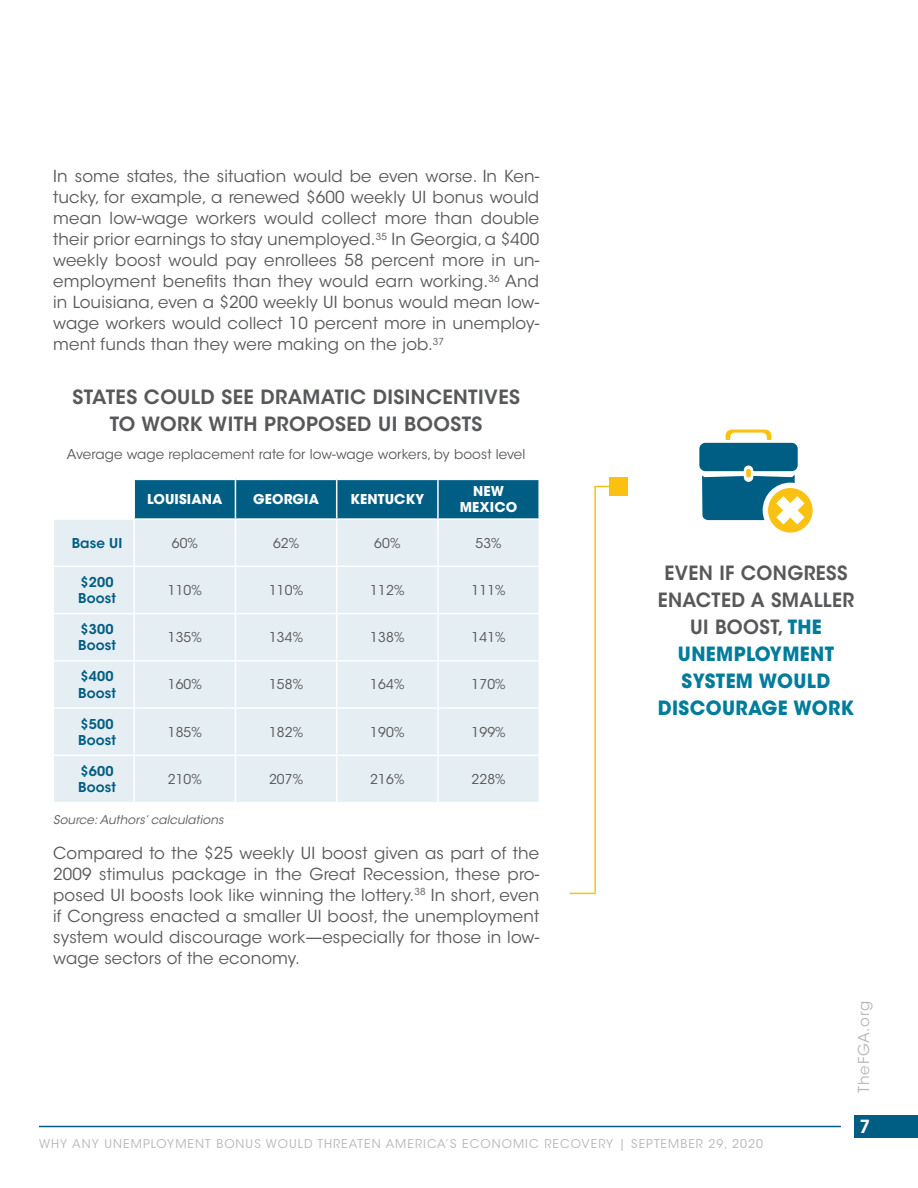
<style>
.page{position:relative;width:918px;height:1188px;background:#fff}
.page>*{position:absolute;margin:0;border:0;box-sizing:border-box;transform-origin:0 0}
.margin_header{font:700 19.5px/27px "ITC Avant Garde Std";letter-spacing:.02em;color:#007c9b;text-align:center;scale:.96 1}
.margin_header-2{font:600 19.5px/27px "ITC Avant Garde Std";letter-spacing:.02em;color:#57585a;text-align:center}
.t1{font:600 18px "ITC Avant Garde Std";color:#fff}
.Body_Text{font:16.5px/21px "ITC Avant Garde Std";letter-spacing:.01em;color:#57585a;text-align:justify}
.t2{font:15px "ITC Avant Garde Std";letter-spacing:.05em;color:#b6b7bb}
.Body_Text-2{font:13.5px "ITC Avant Garde Std";letter-spacing:.01em;color:#57585a}
.Body_Text-3{font:600 13.5px/16.2px "ITC Avant Garde Std";letter-spacing:.01em;color:#005d83}
.Body_Text-4{font:700 13.5px/16.2px "ITC Avant Garde Std";letter-spacing:.01em;color:#fff;text-align:center}
.t3{font:12px "ITC Avant Garde Std";letter-spacing:.09em;color:#b6b7bb}
.Source{font:italic 12px "ITC Avant Garde Std";letter-spacing:.01em;color:#57585a}
.s1{font-weight:600;color:#57585a}
</style>
<div class="page">
<hr style="left:39px;top:1126px;width:802px;height:1px;background:#005d83">
<div style="left:854px;top:1115px;width:64px;height:23px;background:#005d83"></div>
<div style="left:135px;top:480px;width:403px;height:38px;background:#005d83"></div>
<div style="left:54px;top:520px;width:484px;height:282px;background:#e5eef2"></div>
<hr style="left:133px;top:756px;width:2px;height:46px;background:#fff">
<hr style="left:235px;top:756px;width:1px;height:46px;background:#fff">
<hr style="left:336px;top:756px;width:1px;height:46px;background:#fff">
<hr style="left:437px;top:756px;width:2px;height:46px;background:#fff">
<hr style="left:235px;top:480px;width:1px;height:38px;background:#fff">
<hr style="left:336px;top:480px;width:1px;height:38px;background:#fff">
<hr style="left:437px;top:480px;width:2px;height:38px;background:#fff">
<hr style="left:133px;top:520px;width:2px;height:46px;background:#fff">
<hr style="left:235px;top:520px;width:1px;height:46px;background:#fff">
<hr style="left:336px;top:520px;width:1px;height:46px;background:#fff">
<hr style="left:437px;top:520px;width:2px;height:46px;background:#fff">
<hr style="left:52px;top:566px;width:82px;height:1px;background:#fff">
<hr style="left:134px;top:566px;width:101px;height:1px;background:#fff">
<hr style="left:133px;top:567px;width:2px;height:46px;background:#fff">
<hr style="left:235px;top:566px;width:102px;height:1px;background:#fff">
<hr style="left:235px;top:567px;width:1px;height:46px;background:#fff">
<hr style="left:337px;top:566px;width:101px;height:1px;background:#fff">
<hr style="left:336px;top:567px;width:1px;height:46px;background:#fff">
<hr style="left:438px;top:566px;width:102px;height:1px;background:#fff">
<hr style="left:437px;top:567px;width:2px;height:46px;background:#fff">
<hr style="left:52px;top:613px;width:82px;height:1px;background:#fff">
<hr style="left:134px;top:613px;width:101px;height:1px;background:#fff">
<hr style="left:133px;top:614px;width:2px;height:46px;background:#fff">
<hr style="left:235px;top:613px;width:102px;height:1px;background:#fff">
<hr style="left:235px;top:614px;width:1px;height:46px;background:#fff">
<hr style="left:337px;top:613px;width:101px;height:1px;background:#fff">
<hr style="left:336px;top:614px;width:1px;height:46px;background:#fff">
<hr style="left:438px;top:613px;width:102px;height:1px;background:#fff">
<hr style="left:437px;top:614px;width:2px;height:46px;background:#fff">
<hr style="left:52px;top:660px;width:82px;height:2px;background:#fff">
<hr style="left:134px;top:660px;width:101px;height:2px;background:#fff">
<hr style="left:133px;top:662px;width:2px;height:45px;background:#fff">
<hr style="left:235px;top:660px;width:102px;height:2px;background:#fff">
<hr style="left:235px;top:662px;width:1px;height:45px;background:#fff">
<hr style="left:337px;top:660px;width:101px;height:2px;background:#fff">
<hr style="left:336px;top:662px;width:1px;height:45px;background:#fff">
<hr style="left:438px;top:660px;width:102px;height:2px;background:#fff">
<hr style="left:437px;top:662px;width:2px;height:45px;background:#fff">
<hr style="left:52px;top:707px;width:82px;height:2px;background:#fff">
<hr style="left:134px;top:707px;width:101px;height:2px;background:#fff">
<hr style="left:133px;top:709px;width:2px;height:46px;background:#fff">
<hr style="left:235px;top:707px;width:102px;height:2px;background:#fff">
<hr style="left:235px;top:709px;width:1px;height:46px;background:#fff">
<hr style="left:337px;top:707px;width:101px;height:2px;background:#fff">
<hr style="left:336px;top:709px;width:1px;height:46px;background:#fff">
<hr style="left:438px;top:707px;width:102px;height:2px;background:#fff">
<hr style="left:437px;top:709px;width:2px;height:46px;background:#fff">
<hr style="left:52px;top:755px;width:82px;height:1px;background:#fff">
<hr style="left:134px;top:755px;width:101px;height:1px;background:#fff">
<hr style="left:235px;top:755px;width:102px;height:1px;background:#fff">
<hr style="left:337px;top:755px;width:101px;height:1px;background:#fff">
<hr style="left:438px;top:755px;width:102px;height:1px;background:#fff">
<svg style="left:699px;top:430px;width:114px;height:103px"></svg>
<svg style="left:596px;top:486px;width:13px;height:1px"></svg>
<div style="left:609px;top:477px;width:19px;height:19px;background:#fcc011"></div>
<svg style="left:570px;top:893px;width:26px;height:1px"></svg>
<hr style="left:594px;top:486px;width:2px;height:407px;background:#f9c212">
<p class="Body_Text" style="left:53px;top:166px;width:488px">In some states, the situation would be even worse. In Ken&shy;tucky, for example, a renewed $600 weekly UI bonus would mean low-wage workers would collect more than double their prior earnings to stay unemployed.<sup>35</sup> In Georgia, a $400 weekly boost would pay enrollees 58 percent more in un&shy;employment benefits than they would earn working.<sup>36</sup> And in Louisiana, even a $200 weekly UI bonus would mean low&shy;wage workers would collect 10 percent more in unemploy&shy;ment funds than they were making on the job.<sup>37</sup></p>
<p class="margin_header-2" style="left:72px;top:384px;width:449px">STATES COULD SEE DRAMATIC DISINCENTIVES<br>TO WORK WITH PROPOSED UI BOOSTS</p>
<p class="Body_Text-2" style="left:67px;top:446px;width:460px">Average wage replacement rate for low-wage workers, by boost level</p>
<p class="Body_Text-4" style="left:147px;top:491px;width:77px">LOUISIANA</p>
<p class="Body_Text-4" style="left:253px;top:491px;width:67px">GEORGIA</p>
<p class="Body_Text-4" style="left:351px;top:491px;width:75px">KENTUCKY</p>
<p class="Body_Text-4" style="left:460px;top:483px;width:59px">NEW<br>MEXICO</p>
<p class="Body_Text-3" style="left:72px;top:535px;width:52px">Base UI</p>
<p class="Body_Text-2" style="left:172px;top:535px;width:28px">60%</p>
<p class="Body_Text-2" style="left:273px;top:535px;width:28px">62%</p>
<p class="Body_Text-2" style="left:374px;top:535px;width:28px">60%</p>
<p class="Body_Text-2" style="left:476px;top:535px;width:28px">53%</p>
<p class="Body_Text-3" style="left:78px;top:574px;width:39px">$200<br>Boost</p>
<p class="Body_Text-2" style="left:168px;top:582px;width:36px">110%</p>
<p class="Body_Text-2" style="left:269px;top:582px;width:36px">110%</p>
<p class="Body_Text-2" style="left:370px;top:582px;width:36px">112%</p>
<p class="Body_Text-2" style="left:472px;top:582px;width:36px">111%</p>
<p class="Body_Text-3" style="left:78px;top:621px;width:39px">$300<br>Boost</p>
<p class="Body_Text-2" style="left:168px;top:629px;width:36px">135%</p>
<p class="Body_Text-2" style="left:269px;top:629px;width:36px">134%</p>
<p class="Body_Text-2" style="left:370px;top:629px;width:36px">138%</p>
<p class="Body_Text-2" style="left:472px;top:629px;width:36px">141%</p>
<p class="Body_Text-3" style="left:78px;top:668px;width:39px">$400<br>Boost</p>
<p class="Body_Text-2" style="left:168px;top:676px;width:36px">160%</p>
<p class="Body_Text-2" style="left:269px;top:676px;width:36px">158%</p>
<p class="Body_Text-2" style="left:370px;top:676px;width:36px">164%</p>
<p class="Body_Text-2" style="left:472px;top:676px;width:36px">170%</p>
<p class="Body_Text-3" style="left:78px;top:716px;width:39px">$500<br>Boost</p>
<p class="Body_Text-2" style="left:168px;top:724px;width:36px">185%</p>
<p class="Body_Text-2" style="left:269px;top:724px;width:36px">182%</p>
<p class="Body_Text-2" style="left:370px;top:724px;width:36px">190%</p>
<p class="Body_Text-2" style="left:472px;top:724px;width:36px">199%</p>
<p class="Body_Text-3" style="left:78px;top:763px;width:39px">$600<br>Boost</p>
<p class="Body_Text-2" style="left:168px;top:771px;width:36px">210%</p>
<p class="Body_Text-2" style="left:269px;top:771px;width:36px">207%</p>
<p class="Body_Text-2" style="left:370px;top:771px;width:36px">216%</p>
<p class="Body_Text-2" style="left:472px;top:771px;width:36px">228%</p>
<p class="Source" style="left:53px;top:813px;width:172px">Source: Authors’ calculations</p>
<p class="Body_Text" style="left:53px;top:843px;width:488px">Compared to the $25 weekly UI boost given as part of the 2009 stimulus package in the Great Recession, these pro&shy;posed UI boosts look like winning the lottery.<sup>38</sup> In short, even if Congress enacted a smaller UI boost, the unemployment system would discourage work—especially for those in low&shy;wage sectors of the economy.</p>
<p class="margin_header" style="left:658px;top:559px;width:206px"><span class="s1">EVEN IF CONGRESS<br>ENACTED A SMALLER<br>UI BOOST,</span> THE<br>UNEMPLOYMENT<br>SYSTEM WOULD<br>DISCOURAGE WORK</p>
<p class="t2" style="left:855px;top:1093px;width:93px;rotate:-90deg">TheFGA.org</p>
<p class="t1" style="left:860px;top:1115px;width:12px">7</p>
<p class="t3" style="left:39px;top:1136px;width:726px">WHY ANY UNEMPLOYMENT BONUS WOULD THREATEN AMERICA’S ECONOMIC RECOVERY | SEPTEMBER 29, 2020</p>
</div>
